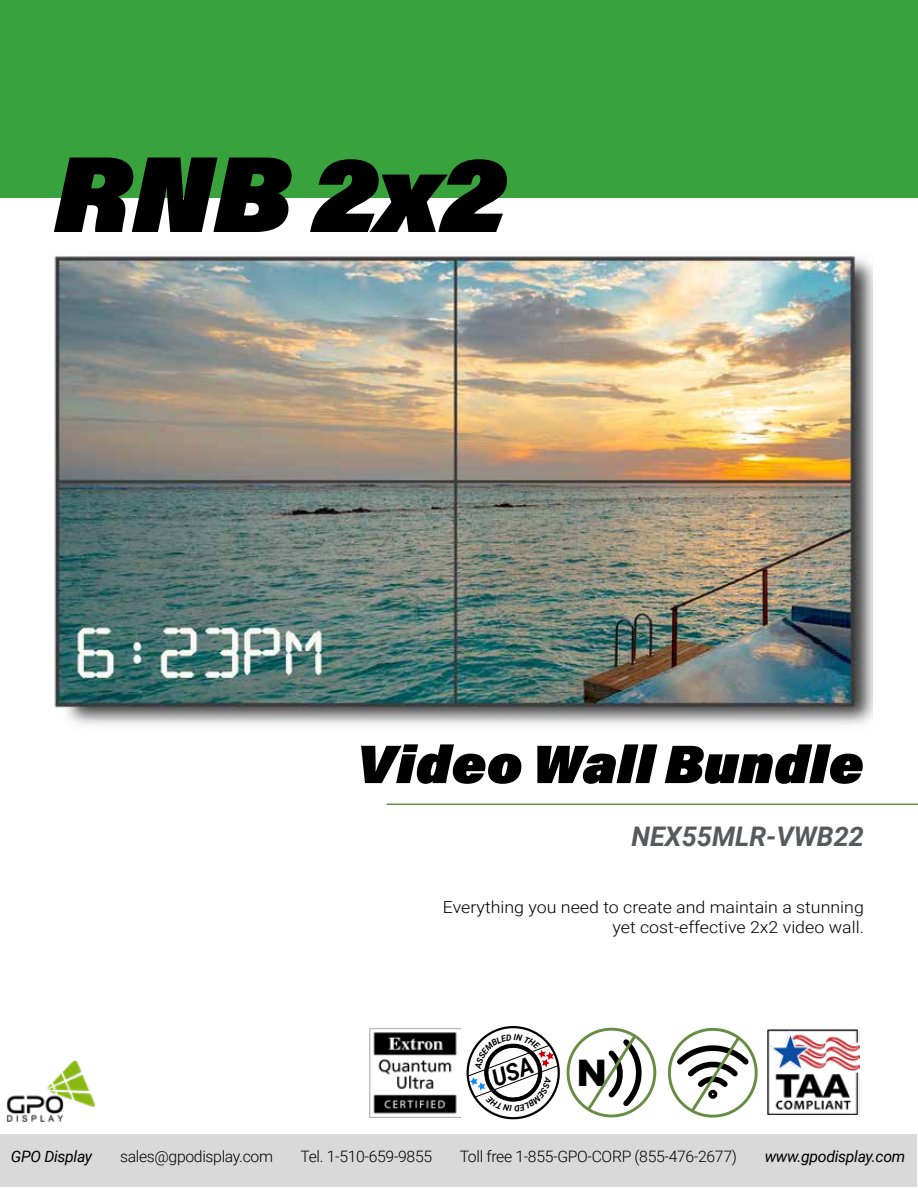
<style>
.page{position:relative;width:918px;height:1188px;background:#fff}
.page>*{position:absolute;margin:0;border:0;box-sizing:border-box;transform-origin:0 0}
.t1{font:italic 900 108px "Acumin Pro";color:#000}
.t2{font:italic 900 54px "Acumin Pro";letter-spacing:.005em;color:#000}
.t3{font:900 36.3px "Azo Sans";color:#000}
.t4{font:italic 700 27px "Roboto";color:#58595b}
.t5{font:300 16.5px/19.8px "Roboto";color:#000;text-align:right;scale:1.08 1}
.t6{font:300 15.75px "Roboto";letter-spacing:-.02em;color:#000}
.t7{font:italic 15.75px "Roboto";letter-spacing:-.02em;color:#000}
</style>
<div class="page">
<div style="left:1px;top:1134px;width:916px;height:52px;background:#d9d9d9"></div>
<div style="left:0;top:0;width:918px;height:198px;background:#38a33c"></div>
<hr style="left:387px;top:804px;width:531px;height:1px;background:#688d44">
<img style="left:6px;top:1061px;width:89px;height:60px">
<img style="left:369px;top:1028px;width:92px;height:90px">
<img style="left:768px;top:1029px;width:91px;height:86px">
<div style="left:567px;top:1028px;width:89px;height:89px;border:3px solid #678c44;border-radius:50%"></div>
<svg style="left:584px;top:1032px;width:59px;height:82px"></svg>
<div style="left:668px;top:1028px;width:90px;height:90px;border:3px solid #678c44;border-radius:50%"></div>
<svg style="left:672px;top:1033px;width:82px;height:82px"></svg>
<img style="left:54px;top:256px;width:818px;height:469px">
<svg style="left:466px;top:1026px;width:94px;height:94px"></svg>
<h1 class="t1" style="left:54px;top:116px;width:454px">RNB 2x2</h1>
<h2 class="t2" style="left:358px;top:725px;width:508px">Video Wall Bundle</h2>
<h3 class="t4" style="left:631px;top:817px;width:234px">NEX55MLR-VWB22</h3>
<p class="t5" style="left:443px;top:897px;width:391px">Everything you need to create and maintain a stunning yet cost-effective 2x2 video wall.</p>
<h3 class="t3" style="left:577px;top:1049px;width:31px">N</h3>
<p class="t7" style="left:11px;top:1145px;width:83px">GPO Display</p>
<p class="t6" style="left:120px;top:1145px;width:154px">sales@gpodisplay.com</p>
<p class="t6" style="left:300px;top:1145px;width:133px">Tel. 1-510-659-9855</p>
<p class="t6" style="left:460px;top:1145px;width:279px">Toll free 1-855-GPO-CORP (855-476-2677)</p>
<p class="t7" style="left:765px;top:1145px;width:142px">www.gpodisplay.com</p>
</div>
